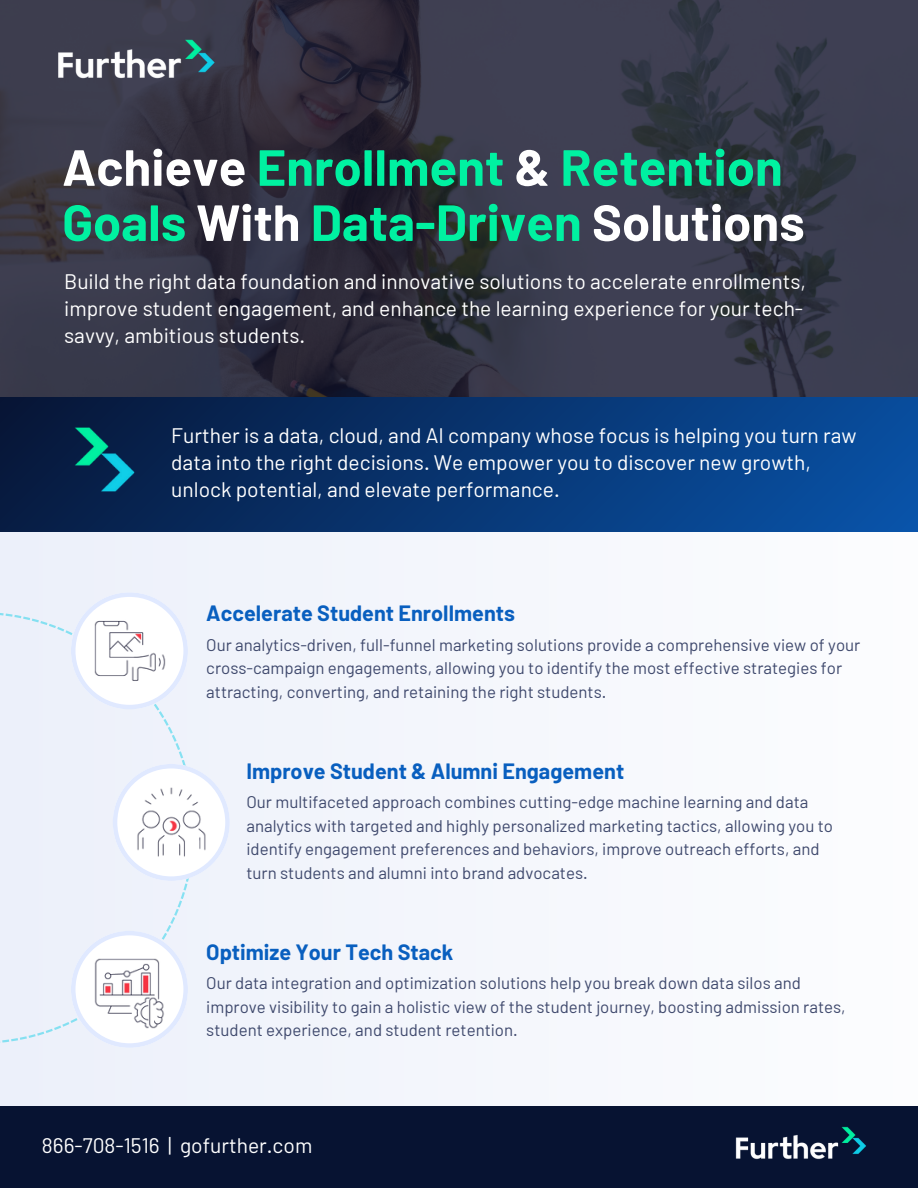
<style>
.page{position:relative;width:918px;height:1188px;background:#fff}
.page>*{position:absolute;margin:0;border:0;box-sizing:border-box;transform-origin:0 0}
.t1{font:700 50.85px/55.2px "Barlow";color:#00f1a1}
.t2{font:700 21.6px "Barlow";color:#095fbf}
.t3{font:21px/27px "Barlow";color:#fff}
.t4{font:16.8px/23.4px "Barlow";color:#3f496d}
.s1{color:#fff}
</style>
<div class="page">
<div style="left:0;top:533px;width:918px;height:579px;background:#f5f7fc"></div>
<div style="left:0;top:379px;width:918px;height:153px;background:linear-gradient(to right,#07183c,#0850a3)"></div>
<svg style="left:0;top:0;width:918px;height:396px;background:#363646"></svg>
<img style="left:52px;top:35px;width:172px;height:48px">
<div style="left:0;top:1106px;width:918px;height:82px;background:#071332"></div>
<img style="left:735px;top:1126px;width:131px;height:34px">
<svg style="left:0;top:612px;width:189px;height:431px"></svg>
<svg style="left:71px;top:592px;width:117px;height:117px"></svg>
<img style="left:94px;top:615px;width:71px;height:72px">
<svg style="left:113px;top:764px;width:117px;height:117px"></svg>
<img style="left:136px;top:787px;width:70px;height:70px">
<svg style="left:71px;top:931px;width:117px;height:117px"></svg>
<img style="left:95px;top:959px;width:69px;height:69px">
<img style="left:64px;top:412px;width:82px;height:95px">
<h2 class="t1" style="left:62px;top:138px;width:744px"><span class="s1">Achieve</span> Enrollment <span class="s1">&amp;</span> Retention<br>Goals <span class="s1">With</span> Data-Driven <span class="s1">Solutions</span></h2>
<p class="t3" style="left:64px;top:267px;width:743px">Build the right data foundation and innovative solutions to accelerate enrollments, improve student engagement, and enhance the learning experience for your tech&shy;savvy, ambitious students.</p>
<h2 class="t3" style="left:171px;top:421px;width:687px">Further is a data, cloud, and AI company whose focus is helping you turn raw data into the right decisions. We empower you to discover new growth, unlock potential, and elevate performance.</h2>
<p class="t2" style="left:206px;top:600px;width:310px">Accelerate Student Enrollments</p>
<p class="t4" style="left:206px;top:633px;width:656px">Our analytics-driven, full-funnel marketing solutions provide a comprehensive view of your cross-campaign engagements, allowing you to identify the most effective strategies for attracting, converting, and retaining the right students.</p>
<h2 class="t2" style="left:246px;top:757px;width:379px">Improve Student &amp; Alumni Engagement</h2>
<p class="t4" style="left:246px;top:790px;width:588px">Our multifaceted approach combines cutting-edge machine learning and data analytics with targeted and highly personalized marketing tactics, allowing you to identify engagement preferences and behaviors, improve outreach efforts, and turn students and alumni into brand advocates.</p>
<p class="t2" style="left:206px;top:938px;width:249px">Optimize Your Tech Stack</p>
<p class="t4" style="left:206px;top:971px;width:641px">Our data integration and optimization solutions help you break down data silos and improve visibility to gain a holistic view of the student journey, boosting admission rates, student experience, and student retention.</p>
<p class="t3" style="left:42px;top:1131px;width:272px">866-708-1516 | gofurther.com</p>
</div>
